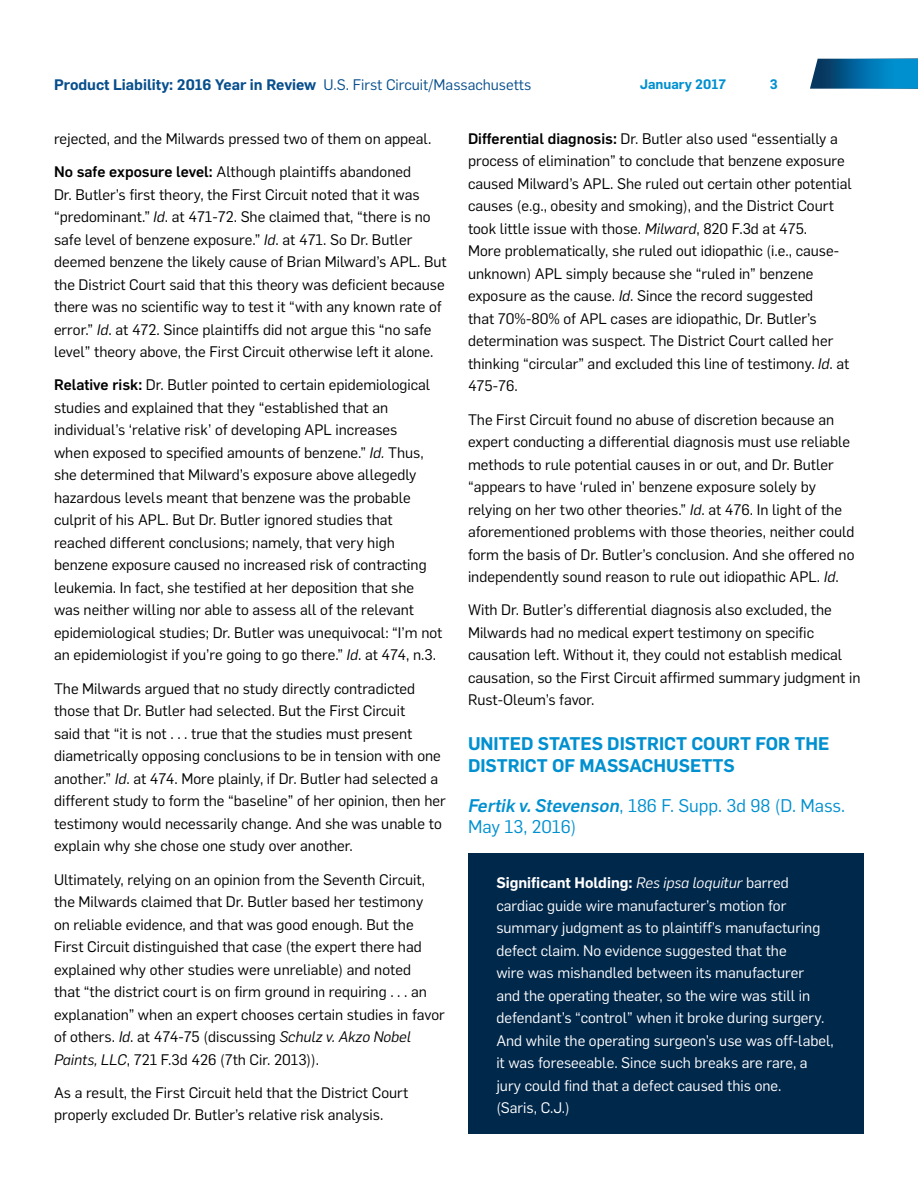
<style>
.page{position:relative;width:918px;height:1188px;background:#fff}
.page>*{position:absolute;margin:0;border:0;box-sizing:border-box;transform-origin:0 0}
.t1{font:600 18px/22.5px "Flama";color:#0090d0}
.t2{font:18px/21px "Flama";color:#0090d0}
.t3{font:15px/22.5px "Flama";color:#000}
.t4{font:15px/22.5px "Flama";color:#fff}
.t5{font:600 15px "Flama";color:#074f8d}
.t6{font:600 13.5px "Flama";color:#0090d0}
.s1{font-weight:400}
.s2{font-weight:500}
.s3{font-style:italic}
.s4{font-weight:500;font-style:italic}
.s5{font-weight:600}
</style>
<div class="page">
<svg style="left:817px;top:58px;width:101px;height:1px"></svg>
<img style="left:810px;top:59px;width:108px;height:30px">
<div style="left:468px;top:853px;width:396px;height:281px;background:#00284b"></div>
<p class="t5" style="left:54px;top:74px;width:479px">Product Liability: 2016 Year in Review <span class="s1">U.S. First Circuit/Massachusetts</span></p>
<p class="t6" style="left:640px;top:74px;width:88px">January 2017</p>
<p class="t6" style="left:770px;top:74px;width:9px">3</p>
<p class="t3" style="left:54px;top:126px;width:379px">rejected, and the Milwards pressed two of them on appeal.</p>
<p class="t3" style="left:54px;top:160px;width:394px"><span class="s2">No safe exposure level:</span> Although plaintiffs abandoned<br>Dr. Butler’s first theory, the First Circuit noted that it was “predominant.” <span class="s3">Id</span>. at 471-72. She claimed that, “there is no safe level of benzene exposure.” <span class="s3">Id</span>. at 471. So Dr. Butler deemed benzene the likely cause of Brian Milward’s APL. But the District Court said that this theory was deficient because there was no scientific way to test it “with any known rate of error.” <span class="s3">Id</span>. at 472. Since plaintiffs did not argue this “no safe level” theory above, the First Circuit otherwise left it alone.</p>
<p class="t3" style="left:54px;top:373px;width:390px"><span class="s2">Relative risk:</span> Dr. Butler pointed to certain epidemiological studies and explained that they “established that an individual’s ‘relative risk’ of developing APL increases<br>when exposed to specified amounts of benzene.” <span class="s3">Id.</span> Thus, she determined that Milward’s exposure above allegedly hazardous levels meant that benzene was the probable culprit of his APL. But Dr. Butler ignored studies that reached different conclusions; namely, that very high benzene exposure caused no increased risk of contracting leukemia. In fact, she testified at her deposition that she was neither willing nor able to assess all of the relevant epidemiological studies; Dr. Butler was unequivocal: “I’m not an epidemiologist if you’re going to go there.” <span class="s3">Id</span>. at 474, n.3.</p>
<p class="t3" style="left:54px;top:676px;width:393px">The Milwards argued that no study directly contradicted those that Dr. Butler had selected. But the First Circuit<br>said that “it is not . . . true that the studies must present diametrically opposing conclusions to be in tension with one another.” <span class="s3">Id</span>. at 474. More plainly, if Dr. Butler had selected a different study to form the “baseline” of her opinion, then her testimony would necessarily change. And she was unable to explain why she chose one study over another.</p>
<p class="t3" style="left:54px;top:867px;width:392px">Ultimately, relying on an opinion from the Seventh Circuit, the Milwards claimed that Dr. Butler based her testimony<br>on reliable evidence, and that was good enough. But the First Circuit distinguished that case (the expert there had explained why other studies were unreliable) and noted<br>that “the district court is on firm ground in requiring . . . an explanation” when an expert chooses certain studies in favor of others. <span class="s3">Id</span>. at 474-75 (discussing <span class="s3">Schulz v. Akzo Nobel Paints, LLC</span>, 721 F.3d 426 (7th Cir. 2013)).</p>
<p class="t3" style="left:54px;top:1080px;width:356px">As a result, the First Circuit held that the District Court properly excluded Dr. Butler’s relative risk analysis.</p>
<p class="t3" style="left:468px;top:126px;width:385px"><span class="s2">Differential diagnosis:</span> Dr. Butler also used “essentially a process of elimination” to conclude that benzene exposure caused Milward’s APL. She ruled out certain other potential causes (e.g., obesity and smoking), and the District Court took little issue with those. <span class="s3">Milward</span>, 820 F.3d at 475.<br>More problematically, she ruled out idiopathic (i.e., cause&shy;unknown) APL simply because she “ruled in” benzene exposure as the cause. <span class="s3">Id</span>. Since the record suggested<br>that 70%-80% of APL cases are idiopathic, Dr. Butler’s determination was suspect. The District Court called her thinking “circular” and excluded this line of testimony. <span class="s3">Id</span>. at 475-76.</p>
<p class="t3" style="left:468px;top:407px;width:388px">The First Circuit found no abuse of discretion because an expert conducting a differential diagnosis must use reliable methods to rule potential causes in or out, and Dr. Butler “appears to have ‘ruled in’ benzene exposure solely by relying on her two other theories.” <span class="s3">Id</span>. at 476. In light of the aforementioned problems with those theories, neither could form the basis of Dr. Butler’s conclusion. And she offered no independently sound reason to rule out idiopathic APL. <span class="s3">Id</span>.</p>
<p class="t3" style="left:468px;top:598px;width:394px">With Dr. Butler’s differential diagnosis also excluded, the Milwards had no medical expert testimony on specific causation left. Without it, they could not establish medical causation, so the First Circuit affirmed summary judgment in Rust-Oleum’s favor.</p>
<p class="t1" style="left:468px;top:731px;width:363px">UNITED STATES DISTRICT COURT FOR THE<br>DISTRICT OF MASSACHUSETTS</p>
<p class="t2" style="left:468px;top:794px;width:379px"><span class="s4">Fertik v. Stevenson</span>, 186 F. Supp. 3d 98 (D. Mass.<br>May 13, 2016)</p>
<p class="t4" style="left:496px;top:871px;width:339px"><span class="s5">Significant Holding:</span> <span class="s3">Res ipsa loquitur</span> barred cardiac guide wire manufacturer’s motion for summary judgment as to plaintiff’s manufacturing defect claim. No evidence suggested that the<br>wire was mishandled between its manufacturer<br>and the operating theater, so the wire was still in defendant’s “control” when it broke during surgery.<br>And while the operating surgeon’s use was off-label, it was foreseeable. Since such breaks are rare, a jury could find that a defect caused this one.<br>(Saris, C.J.)</p>
</div>
